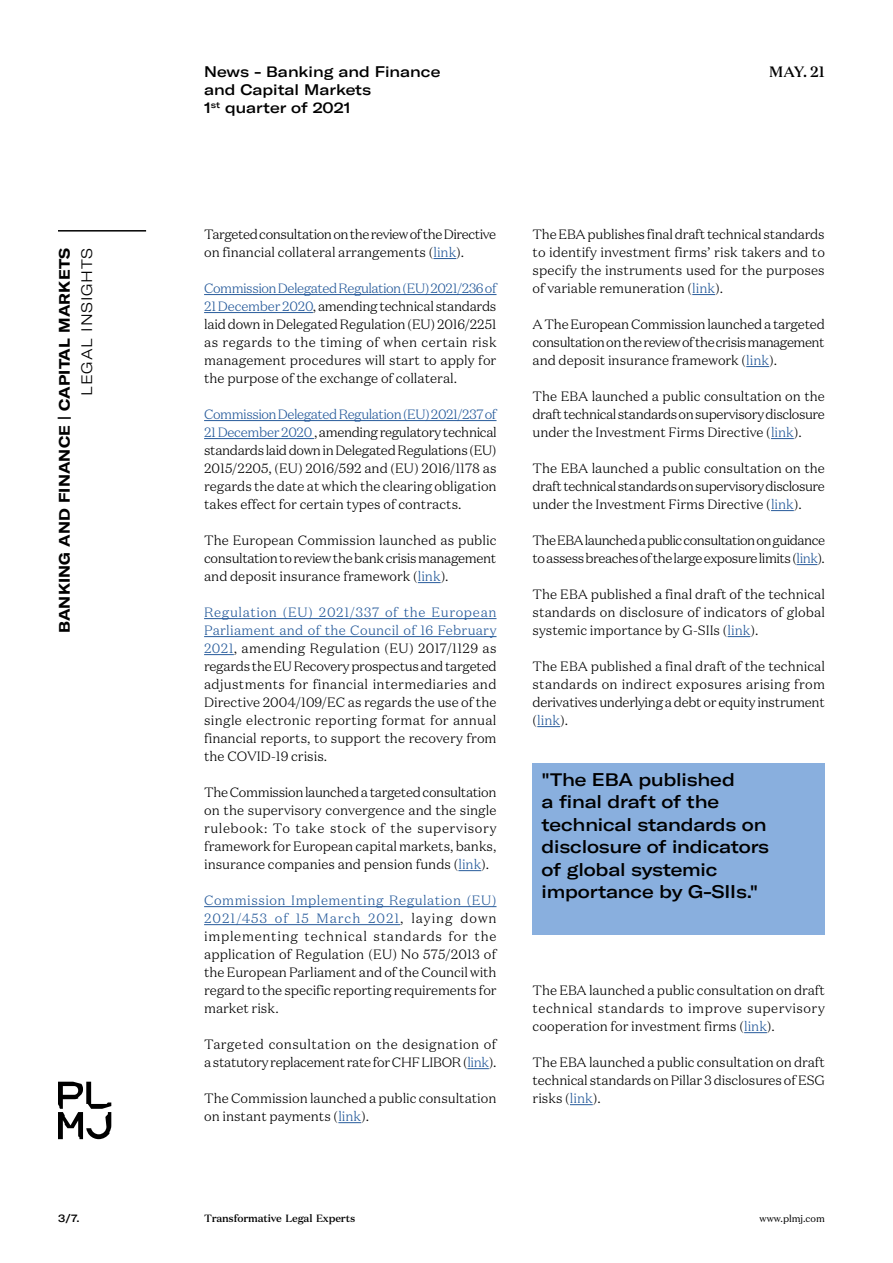
<style>
.page{position:relative;width:893px;height:1263px;background:#fff}
.page>*{position:absolute;margin:0;border:0;box-sizing:border-box;transform-origin:0 0}
.t1{font:500 expanded 18px/22.5px "GT America";letter-spacing:-.01em;color:#000}
.t2{font:500 expanded 15px/18px "GT America";color:#000}
.t3{font:700 expanded 15px "GT America";letter-spacing:.01em;color:#000}
.t4{font:300 expanded 15px "GT America";letter-spacing:.05em;color:#000}
.t5{font:500 15px "Domaine Text";color:#000}
.t6{font:300 13.5px/18px "Domaine Text";color:#000;text-align:justify}
.t7{font:300 13.5px/18px "Domaine Text";letter-spacing:-.04em;color:#000}
.t8{font:300 13.5px/18px "Domaine Text";letter-spacing:-.025em;color:#000}
.t9{font:500 10.5px "Domaine Text";letter-spacing:-.02em;color:#000}
.t10{font:500 expanded 10.5px "GT America";color:#000}
.t11{font:9.75px "Domaine Text";color:#000}
.s1{color:#275b9b}
</style>
<div class="page">
<hr style="left:58px;top:230px;width:88px;height:2px;background:#000">
<svg style="left:58px;top:1082px;width:53px;height:57px"></svg>
<svg style="left:433px;top:258px;width:23px;height:1px"></svg>
<hr style="left:204px;top:294px;width:292px;height:1px;background:#275b9b">
<hr style="left:204px;top:312px;width:109px;height:1px;background:#275b9b">
<hr style="left:204px;top:420px;width:292px;height:1px;background:#275b9b">
<hr style="left:204px;top:438px;width:110px;height:1px;background:#275b9b">
<svg style="left:418px;top:582px;width:23px;height:1px"></svg>
<hr style="left:204px;top:618px;width:292px;height:1px;background:#275b9b">
<hr style="left:204px;top:636px;width:292px;height:1px;background:#275b9b">
<hr style="left:204px;top:654px;width:30px;height:1px;background:#275b9b">
<svg style="left:458px;top:870px;width:23px;height:1px"></svg>
<hr style="left:204px;top:906px;width:292px;height:1px;background:#275b9b">
<hr style="left:204px;top:924px;width:196px;height:1px;background:#275b9b">
<svg style="left:467px;top:1068px;width:22px;height:1px"></svg>
<svg style="left:338px;top:1122px;width:23px;height:1px"></svg>
<svg style="left:692px;top:294px;width:23px;height:1px"></svg>
<svg style="left:746px;top:366px;width:23px;height:1px"></svg>
<svg style="left:771px;top:438px;width:23px;height:1px"></svg>
<svg style="left:771px;top:510px;width:23px;height:1px"></svg>
<svg style="left:797px;top:564px;width:20px;height:1px"></svg>
<svg style="left:728px;top:636px;width:22px;height:1px"></svg>
<svg style="left:537px;top:726px;width:23px;height:1px"></svg>
<svg style="left:744px;top:1032px;width:23px;height:1px"></svg>
<svg style="left:570px;top:1104px;width:23px;height:1px"></svg>
<div style="left:532px;top:763px;width:293px;height:171px;background:#89afde"></div>
<p class="t3" style="left:55px;top:633px;width:387px;rotate:-90deg">BANKING AND FINANCE | CAPITAL MARKETS</p>
<p class="t4" style="left:78px;top:396px;width:149px;rotate:-90deg">LEGAL INSIGHTS</p>
<p class="t10" style="left:58px;top:1211px;width:23px">3/7.</p>
<p class="t2" style="left:204px;top:63px;width:238px">News - Banking and Finance</p>
<p class="t5" style="left:769px;top:62px;width:57px">MAY. 21</p>
<p class="t2" style="left:204px;top:81px;width:169px">and Capital Markets<br>1<sup>st</sup> quarter of 2021</p>
<p class="t8" style="left:204px;top:225px;width:294px">Targeted consultation on the review of the Directive on financial collateral arrangements (<span class="s1">link</span>).</p>
<p class="t6" style="left:204px;top:279px;width:294px"><span class="s1">Commission Delegated Regulation (EU) 2021/236 of 21 December 2020</span>, amending technical standards laid down in Delegated Regulation (EU) 2016/2251 as regards to the timing of when certain risk management procedures will start to apply for the purpose of the exchange of collateral.</p>
<p class="t6" style="left:204px;top:405px;width:294px"><span class="s1">Commission Delegated Regulation (EU) 2021/237 of 21 December 2020</span> , amending regulatory technical standards laid down in Delegated Regulations (EU)<br>2015/2205, (EU) 2016/592 and (EU) 2016/1178 as regards the date at which the clearing obligation takes effect for certain types of contracts.</p>
<p class="t6" style="left:204px;top:531px;width:294px">The European Commission launched as public consultation to review the bank crisis management and deposit insurance framework (<span class="s1">link</span>).</p>
<p class="t6" style="left:204px;top:603px;width:294px"><span class="s1">Regulation (EU) 2021/337 of the European Parliament and of the Council of 16 February 2021</span>, amending Regulation (EU) 2017/1129 as regards the EU Recovery prospectus and targeted adjustments for financial intermediaries and Directive 2004/109/EC as regards the use of the single electronic reporting format for annual financial reports, to support the recovery from the COVID-19 crisis.</p>
<p class="t6" style="left:204px;top:783px;width:294px">The Commission launched a targeted consultation on the supervisory convergence and the single rulebook: To take stock of the supervisory framework for European capital markets, banks, insurance companies and pension funds (<span class="s1">link</span>).</p>
<p class="t6" style="left:204px;top:891px;width:294px"><span class="s1">Commission Implementing Regulation (EU)<br>2021/453 of 15 March 2021</span>, laying down implementing technical standards for the application of Regulation (EU) No 575/2013 of the European Parliament and of the Council with regard to the specific reporting requirements for market risk.</p>
<p class="t6" style="left:204px;top:1035px;width:294px">Targeted consultation on the designation of a statutory replacement rate for CHF LIBOR (<span class="s1">link</span>).</p>
<p class="t6" style="left:204px;top:1089px;width:294px">The Commission launched a public consultation on instant payments (<span class="s1">link</span>).</p>
<p class="t6" style="left:532px;top:225px;width:294px">The EBA publishes final draft technical standards to identify investment firms’ risk takers and to specify the instruments used for the purposes of variable remuneration (<span class="s1">link</span>).</p>
<p class="t6" style="left:532px;top:315px;width:294px">A The European Commission launched a targeted consultation on the review of the crisis management and deposit insurance framework (<span class="s1">link</span>).</p>
<p class="t6" style="left:532px;top:387px;width:294px">The EBA launched a public consultation on the draft technical standards on supervisory disclosure under the Investment Firms Directive (<span class="s1">link</span>).</p>
<p class="t6" style="left:532px;top:459px;width:294px">The EBA launched a public consultation on the draft technical standards on supervisory disclosure under the Investment Firms Directive (<span class="s1">link</span>).</p>
<p class="t7" style="left:532px;top:531px;width:294px">The EBA launched a public consultation on guidance to assess breaches of the large exposure limits (<span class="s1">link</span>).</p>
<p class="t6" style="left:532px;top:585px;width:294px">The EBA published a final draft of the technical standards on disclosure of indicators of global systemic importance by G-SIIs (<span class="s1">link</span>).</p>
<p class="t6" style="left:532px;top:657px;width:294px">The EBA published a final draft of the technical standards on indirect exposures arising from derivatives underlying a debt or equity instrument (<span class="s1">link</span>).</p>
<h1 class="t1" style="left:541px;top:768px;width:229px">"The EBA published<br>a final draft of the technical standards on disclosure of indicators of global systemic importance by G-SIIs."</h1>
<p class="t6" style="left:532px;top:981px;width:294px">The EBA launched a public consultation on draft technical standards to improve supervisory cooperation for investment firms (<span class="s1">link</span>).</p>
<p class="t6" style="left:532px;top:1053px;width:294px">The EBA launched a public consultation on draft technical standards on Pillar 3 disclosures of ESG risks (<span class="s1">link</span>).</p>
<p class="t9" style="left:204px;top:1211px;width:153px">Transformative Legal Experts</p>
<p class="t11" style="left:760px;top:1212px;width:67px">www.plmj.com</p>
</div>
